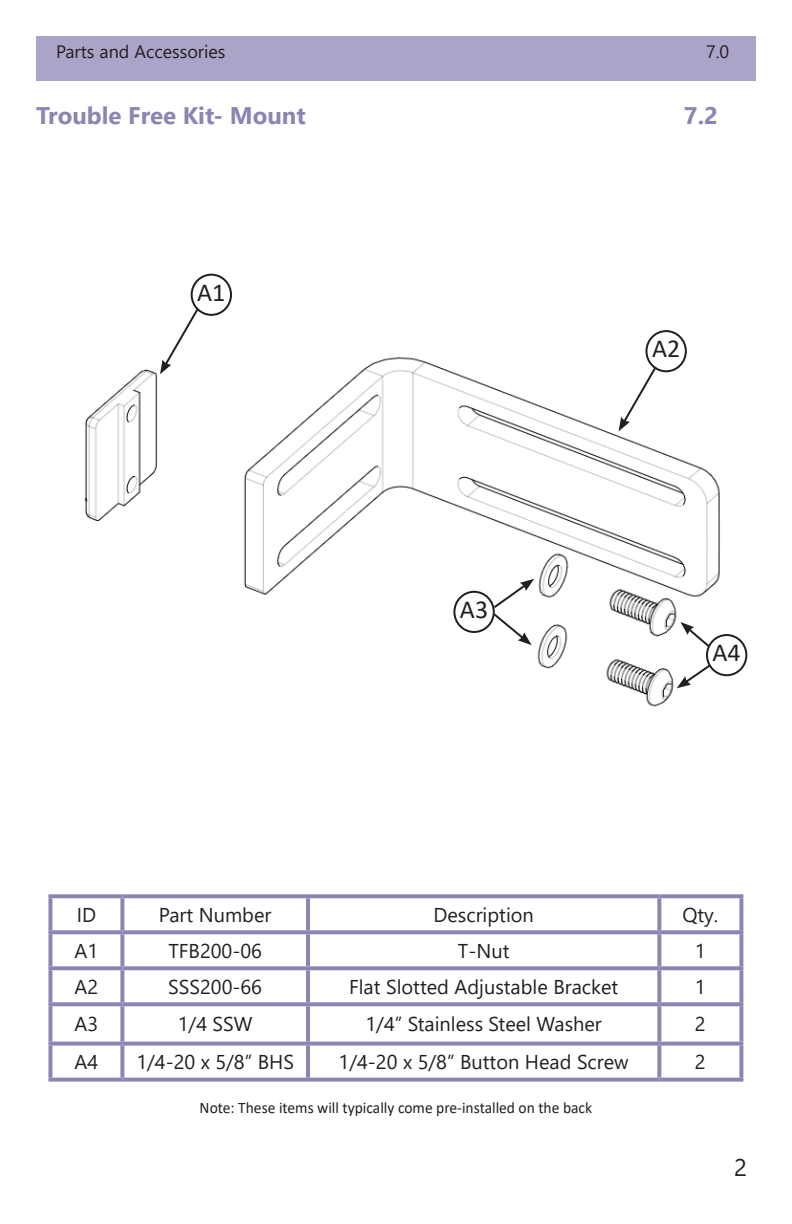
<style>
.page{position:relative;width:792px;height:1224px;background:#fff}
.page>*{position:absolute;margin:0;border:0;box-sizing:border-box;transform-origin:0 0}
.t1{font:26px "Calibri";color:#231f20}
.t2{font:700 24px "Segoe UI";color:#8d84b4}
.t3{font:24px "Segoe UI";color:#231f20}
.t4{font:20px "Segoe UI";color:#231f20}
.t5{font:18px "Segoe UI";color:#231f20}
.t6{font:16px "Calibri";color:#231f20}
</style>
<div class="page">
<div style="left:36px;top:36px;width:720px;height:44px;background:#aba4c8"></div>
<img style="left:84px;top:304px;width:645px;height:403px">
<svg style="left:48px;top:894px;width:74px;height:4px"></svg>
<svg style="left:48px;top:898px;width:4px;height:32px"></svg>
<svg style="left:122px;top:894px;width:186px;height:4px"></svg>
<svg style="left:120px;top:898px;width:4px;height:32px"></svg>
<svg style="left:308px;top:894px;width:351px;height:4px"></svg>
<hr style="left:306px;top:898px;width:4px;height:32px;background:#8d84b4">
<svg style="left:659px;top:894px;width:84px;height:4px"></svg>
<svg style="left:657px;top:898px;width:4px;height:32px"></svg>
<svg style="left:739px;top:898px;width:4px;height:32px"></svg>
<svg style="left:48px;top:930px;width:74px;height:4px"></svg>
<svg style="left:48px;top:934px;width:4px;height:32px"></svg>
<svg style="left:122px;top:930px;width:186px;height:4px"></svg>
<svg style="left:120px;top:934px;width:4px;height:32px"></svg>
<svg style="left:308px;top:930px;width:351px;height:4px"></svg>
<hr style="left:306px;top:934px;width:4px;height:32px;background:#8d84b4">
<svg style="left:659px;top:930px;width:84px;height:4px"></svg>
<svg style="left:657px;top:934px;width:4px;height:32px"></svg>
<svg style="left:739px;top:934px;width:4px;height:32px"></svg>
<svg style="left:48px;top:966px;width:74px;height:4px"></svg>
<svg style="left:48px;top:970px;width:4px;height:32px"></svg>
<svg style="left:122px;top:966px;width:186px;height:4px"></svg>
<svg style="left:120px;top:970px;width:4px;height:32px"></svg>
<svg style="left:308px;top:966px;width:351px;height:4px"></svg>
<hr style="left:306px;top:970px;width:4px;height:32px;background:#8d84b4">
<svg style="left:659px;top:966px;width:84px;height:4px"></svg>
<svg style="left:657px;top:970px;width:4px;height:32px"></svg>
<svg style="left:739px;top:970px;width:4px;height:32px"></svg>
<svg style="left:48px;top:1002px;width:74px;height:4px"></svg>
<svg style="left:48px;top:1006px;width:4px;height:36px"></svg>
<svg style="left:122px;top:1002px;width:186px;height:4px"></svg>
<svg style="left:120px;top:1006px;width:4px;height:36px"></svg>
<svg style="left:308px;top:1002px;width:351px;height:4px"></svg>
<hr style="left:306px;top:1006px;width:4px;height:36px;background:#8d84b4">
<svg style="left:659px;top:1002px;width:84px;height:4px"></svg>
<svg style="left:657px;top:1006px;width:4px;height:36px"></svg>
<svg style="left:739px;top:1006px;width:4px;height:36px"></svg>
<svg style="left:48px;top:1042px;width:74px;height:4px"></svg>
<svg style="left:48px;top:1046px;width:4px;height:32px"></svg>
<svg style="left:122px;top:1042px;width:186px;height:4px"></svg>
<svg style="left:120px;top:1046px;width:4px;height:32px"></svg>
<svg style="left:308px;top:1042px;width:351px;height:4px"></svg>
<hr style="left:306px;top:1046px;width:4px;height:32px;background:#8d84b4">
<svg style="left:659px;top:1042px;width:84px;height:4px"></svg>
<svg style="left:657px;top:1046px;width:4px;height:32px"></svg>
<svg style="left:739px;top:1046px;width:4px;height:32px"></svg>
<svg style="left:48px;top:1078px;width:74px;height:4px"></svg>
<svg style="left:122px;top:1078px;width:186px;height:4px"></svg>
<svg style="left:308px;top:1078px;width:351px;height:4px"></svg>
<svg style="left:659px;top:1078px;width:84px;height:4px"></svg>
<div style="left:192px;top:275px;width:39px;height:40px;background:#fff;border-radius:50%"></div>
<div style="left:191px;top:274px;width:41px;height:42px;border:2px solid #231f20;border-radius:50%"></div>
<div style="left:646px;top:331px;width:40px;height:40px;background:#fff;border-radius:50%"></div>
<div style="left:645px;top:330px;width:42px;height:42px;border:2px solid #231f20;border-radius:50%"></div>
<div style="left:454px;top:592px;width:40px;height:40px;background:#fff;border-radius:50%"></div>
<div style="left:453px;top:591px;width:42px;height:42px;border:2px solid #231f20;border-radius:50%"></div>
<svg style="left:160px;top:307px;width:40px;height:67px"></svg>
<svg style="left:491px;top:579px;width:43px;height:66px"></svg>
<svg style="left:677px;top:622px;width:43px;height:66px"></svg>
<svg style="left:619px;top:364px;width:39px;height:67px"></svg>
<div style="left:707px;top:635px;width:39px;height:40px;background:#fff;border-radius:50%"></div>
<div style="left:706px;top:634px;width:41px;height:42px;border:2px solid #231f20;border-radius:50%"></div>
<p class="t5" style="left:56px;top:35px;width:171px">Parts and Accessories</p>
<p class="t5" style="left:706px;top:35px;width:25px">7.0</p>
<p class="t2" style="left:36px;top:92px;width:271px">Trouble Free Kit- Mount</p>
<p class="t2" style="left:684px;top:92px;width:36px">7.2</p>
<p class="t1" style="left:197px;top:274px;width:30px">A1</p>
<p class="t1" style="left:460px;top:591px;width:30px">A3</p>
<p class="t1" style="left:652px;top:331px;width:30px">A2</p>
<p class="t1" style="left:713px;top:635px;width:30px">A4</p>
<p class="t4" style="left:77px;top:896px;width:21px">ID</p>
<p class="t4" style="left:159px;top:896px;width:114px">Part Number</p>
<p class="t4" style="left:433px;top:896px;width:102px">Description</p>
<p class="t4" style="left:682px;top:896px;width:37px">Qty.</p>
<p class="t4" style="left:75px;top:932px;width:25px">A1</p>
<p class="t4" style="left:168px;top:932px;width:95px">TFB200-06</p>
<p class="t4" style="left:458px;top:932px;width:53px">T-Nut</p>
<p class="t4" style="left:695px;top:932px;width:12px">1</p>
<p class="t4" style="left:75px;top:968px;width:25px">A2</p>
<p class="t4" style="left:168px;top:968px;width:95px">SSS200-66</p>
<p class="t4" style="left:349px;top:968px;width:271px">Flat Slotted Adjustable Bracket</p>
<p class="t4" style="left:695px;top:968px;width:12px">1</p>
<p class="t4" style="left:75px;top:1005px;width:25px">A3</p>
<p class="t4" style="left:178px;top:1005px;width:76px">1/4 SSW</p>
<p class="t4" style="left:365px;top:1005px;width:238px">1/4” Stainless Steel Washer</p>
<p class="t4" style="left:695px;top:1005px;width:12px">2</p>
<p class="t4" style="left:75px;top:1043px;width:25px">A4</p>
<p class="t4" style="left:136px;top:1043px;width:159px">1/4-20 x 5/8” BHS</p>
<p class="t4" style="left:339px;top:1043px;width:292px">1/4-20 x 5/8” Button Head Screw</p>
<p class="t4" style="left:695px;top:1043px;width:12px">2</p>
<p class="t6" style="left:200px;top:1097px;width:394px">Note: These items will typically come pre-installed on the back</p>
<p class="t3" style="left:734px;top:1144px;width:14px">2</p>
</div>
